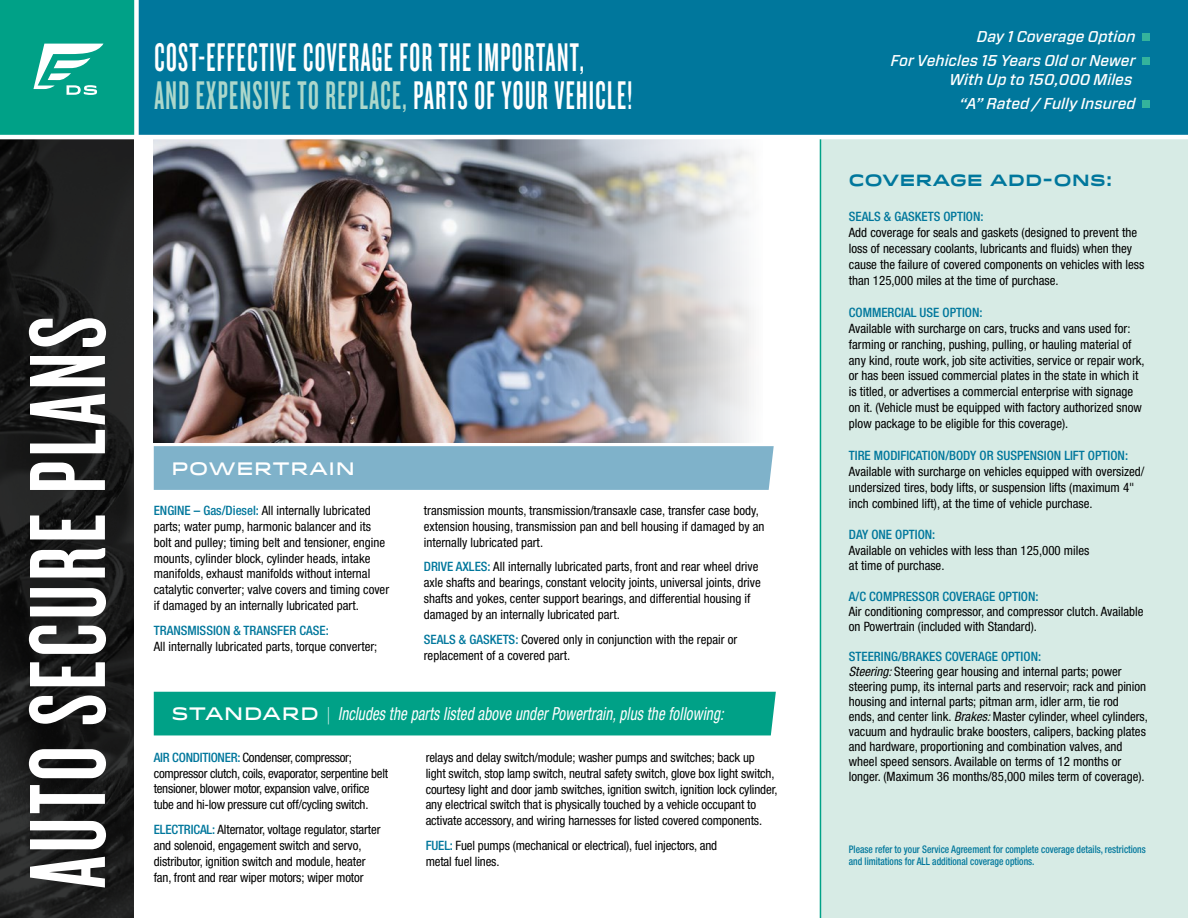
<style>
.page{position:relative;width:1188px;height:918px;background:#fff}
.page>*{position:absolute;margin:0;border:0;box-sizing:border-box;transform-origin:0 0}
.t1{font:112.5px "Knockout HTF47 Bantamweight";letter-spacing:.035em;color:#fff}
.t2{font:41.55px/37.5px "Knockout HTF47 Bantamweight";letter-spacing:.04em;color:#fff;scale:.83 1}
.t3{font:italic condensed 18px "Helvetica Neue LT Std";letter-spacing:.01em;color:#fff;scale:.83 1}
.t4{font:500 18px "Idlewild";letter-spacing:.05em;color:#fff;scale:.83 1}
.t5{font:700 16.2px "Idlewild";letter-spacing:.04em;color:#00779c;scale:.83 1}
.t6{font:italic 500 15.6px/24px "Forza";color:#fff;text-align:right}
.t7{font:condensed 12.9px/15.9px "Helvetica Neue LT Std";color:#000}
.t8{font:condensed 12.9px/15.9px "Helvetica Neue LT Std";letter-spacing:-.02em;color:#000}
.t9{font:500 condensed 12.9px "Helvetica Neue LT Std";color:#00779c}
.t10{font:500 condensed 10.5px/12px "Helvetica Neue LT Std";color:#00779c;scale:.9 1}
.s1{color:#acd7cb}
.s2{font-weight:500;color:#00779c}
.s3{font-family:"Idlewild";font-weight:500;font-style:normal;font-stretch:normal}
.s4{font-family:"Kulturista";font-weight:300;font-style:normal;font-stretch:normal}
.s5{font-style:italic}
</style>
<div class="page">
<img style="left:154px;top:139px;width:597px;height:303px">
<div style="left:820px;top:139px;width:368px;height:779px;background:#d7ebe5"></div>
<img style="left:0;top:139px;width:134px;height:779px">
<svg style="left:0;top:0;width:1188px;height:135px;background:#017b9a"></svg>
<svg style="left:33px;top:44px;width:70px;height:51px"></svg>
<div style="left:1142px;top:33px;width:7px;height:8px;background:#34b39c"></div>
<div style="left:1142px;top:57px;width:7px;height:8px;background:#34b39c"></div>
<div style="left:1142px;top:77px;width:7px;height:7px;background:#00779c"></div>
<div style="left:1142px;top:101px;width:7px;height:7px;background:#34b39c"></div>
<div style="left:154px;top:692px;width:622px;height:43px;background:#00a187"></div>
<div style="left:154px;top:446px;width:620px;height:44px;background:#7fb2ca"></div>
<h2 class="t2" style="left:154px;top:39px;width:577px">COST-EFFECTIVE COVERAGE FOR THE IMPORTANT,<br><span class="s1">AND EXPENSIVE TO REPLACE,</span> PARTS OF YOUR VEHICLE!</h2>
<h1 class="t1" style="left:12px;top:888px;width:573px;rotate:-90deg">AUTO SECURE PLANS</h1>
<h3 class="t4" style="left:171px;top:455px;width:223px">POWERTRAIN</h3>
<p class="t7" style="left:154px;top:502px;width:237px"><span class="s2">ENGINE – Gas/Diesel:</span> All internally lubricated parts; water pump, harmonic balancer and its bolt and pulley; timing belt and tensioner, engine mounts, cylinder block, cylinder heads, intake manifolds, exhaust manifolds without internal catalytic converter; valve covers and timing cover if damaged by an internally lubricated part.</p>
<p class="t9" style="left:154px;top:623px;width:177px">TRANSMISSION &amp; TRANSFER CASE:</p>
<p class="t7" style="left:154px;top:638px;width:225px">All internally lubricated parts, torque converter;</p>
<p class="t7" style="left:424px;top:502px;width:342px">transmission mounts, transmission/transaxle case, transfer case body, extension housing, transmission pan and bell housing if damaged by an internally lubricated part.</p>
<p class="t7" style="left:424px;top:559px;width:338px"><span class="s2">DRIVE AXLES:</span> All internally lubricated parts, front and rear wheel drive axle shafts and bearings, constant velocity joints, universal joints, drive shafts and yokes, center support bearings, and differential housing if damaged by an internally lubricated part.</p>
<p class="t7" style="left:424px;top:631px;width:315px"><span class="s2">SEALS &amp; GASKETS:</span> Covered only in conjunction with the repair or replacement of a covered part.</p>
<h3 class="t3" style="left:171px;top:703px;width:667px"><span class="s3">STANDARD</span> <span class="s4">|</span> Includes the parts listed above under Powertrain, plus the following:</h3>
<p class="t8" style="left:154px;top:749px;width:236px"><span class="s2">AIR CONDITIONER:</span> Condenser, compressor; compressor clutch, coils, evaporator, serpentine belt tensioner, blower motor, expansion valve, orifice tube and hi-low pressure cut off/cycling switch.</p>
<p class="t7" style="left:154px;top:821px;width:228px"><span class="s2">ELECTRICAL:</span> Alternator, voltage regulator, starter and solenoid, engagement switch and servo, distributor, ignition switch and module, heater fan, front and rear wiper motors; wiper motor</p>
<p class="t7" style="left:426px;top:749px;width:353px">relays and delay switch/module; washer pumps and switches; back up light switch, stop lamp switch, neutral safety switch, glove box light switch, courtesy light and door jamb switches, ignition switch, ignition lock cylinder, any electrical switch that is physically touched by a vehicle occupant to activate accessory, and wiring harnesses for listed covered components.</p>
<p class="t7" style="left:426px;top:837px;width:293px"><span class="s2">FUEL:</span> Fuel pumps (mechanical or electrical), fuel injectors, and metal fuel lines.</p>
<p class="t6" style="left:891px;top:25px;width:246px">Day 1 Coverage Option<br>For Vehicles 15 Years Old or Newer</p>
<p class="t6" style="left:950px;top:68px;width:188px">With Up to 150,000 Miles “A” Rated / Fully Insured</p>
<p class="t5" style="left:849px;top:168px;width:318px">COVERAGE ADD-ONS:</p>
<p class="t9" style="left:849px;top:209px;width:136px">SEALS &amp; GASKETS OPTION:</p>
<p class="t7" style="left:849px;top:225px;width:297px">Add coverage for seals and gaskets (designed to prevent the loss of necessary coolants, lubricants and fluids) when they cause the failure of covered components on vehicles with less than 125,000 miles at the time of purchase.</p>
<p class="t9" style="left:849px;top:305px;width:135px">COMMERCIAL USE OPTION:</p>
<p class="t7" style="left:849px;top:320px;width:297px">Available with surcharge on cars, trucks and vans used for: farming or ranching, pushing, pulling, or hauling material of any kind, route work, job site activities, service or repair work, or has been issued commercial plates in the state in which it is titled, or advertises a commercial enterprise with signage on it. (Vehicle must be equipped with factory authorized snow plow package to be eligible for this coverage).</p>
<p class="t9" style="left:849px;top:448px;width:281px">TIRE MODIFICATION/BODY OR SUSPENSION LIFT OPTION:</p>
<p class="t7" style="left:849px;top:463px;width:297px">Available with surcharge on vehicles equipped with oversized/ undersized tires, body lifts, or suspension lifts (maximum 4" inch combined lift), at the time of vehicle purchase.</p>
<p class="t9" style="left:849px;top:526px;width:88px">DAY ONE OPTION:</p>
<p class="t7" style="left:849px;top:542px;width:242px">Available on vehicles with less than 125,000 miles at time of purchase.</p>
<p class="t9" style="left:849px;top:589px;width:191px">A/C COMPRESSOR COVERAGE OPTION:</p>
<p class="t7" style="left:849px;top:604px;width:296px;line-height:15px">Air conditioning compressor, and compressor clutch. Available on Powertrain (included with Standard).</p>
<p class="t7" style="left:849px;top:649px;width:301px;line-height:15px"><span class="s2">STEERING/BRAKES COVERAGE OPTION:<br></span><span class="s5">Steering:</span> Steering gear housing and internal parts; power steering pump, its internal parts and reservoir; rack and pinion housing and internal parts; pitman arm, idler arm, tie rod ends, and center link. <span class="s5">Brakes:</span> Master cylinder, wheel cylinders, vacuum and hydraulic brake boosters, calipers, backing plates and hardware, proportioning and combination valves, and wheel speed sensors. Available on terms of 12 months or longer. (Maximum 36 months/85,000 miles term of coverage).</p>
<p class="t10" style="left:849px;top:844px;width:331px">Please refer to your Service Agreement for complete coverage details, restrictions and limitations for ALL additional coverage options.</p>
</div>
